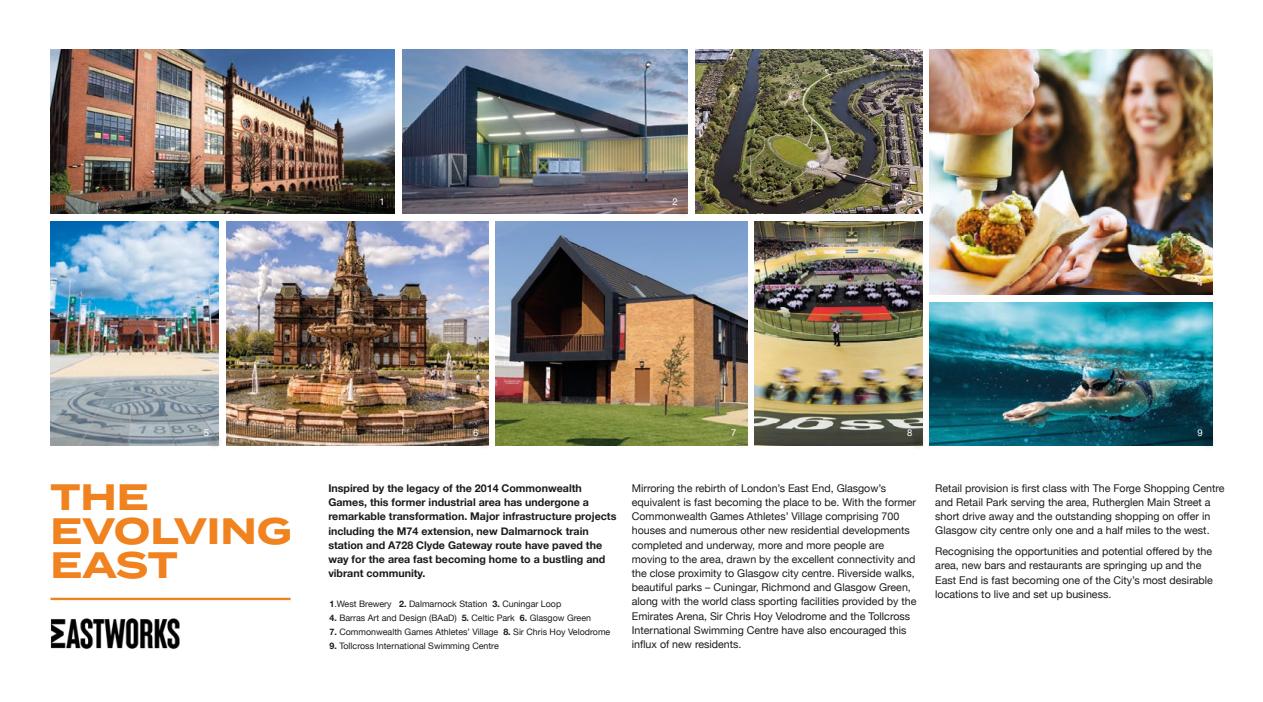
<style>
.page{position:relative;width:1263px;height:702px;background:#fff}
.page>*{position:absolute;margin:0;border:0;box-sizing:border-box;transform-origin:0 0}
.t1{font:700 36.75px/34px "Termina";color:#f0821f}
.t2{font:10.65px/14.2px "Helvetica Neue";color:#1d1b19}
.t3{font:700 10.65px/14.2px "Helvetica Neue";color:#1d1b19}
.t4{font:9.45px "Helvetica Neue";color:#fff}
.t5{font:8.85px "Helvetica Neue";color:#1d1b19}
.s1{font-weight:700}
</style>
<div class="page">
<img style="left:929px;top:49px;width:283px;height:246px">
<img style="left:929px;top:302px;width:283px;height:143px">
<img style="left:50px;top:221px;width:169px;height:224px">
<img style="left:51px;top:49px;width:344px;height:165px">
<img style="left:226px;top:221px;width:262px;height:224px">
<img style="left:495px;top:221px;width:252px;height:224px">
<img style="left:754px;top:221px;width:168px;height:224px">
<img style="left:402px;top:49px;width:286px;height:165px">
<img style="left:695px;top:49px;width:227px;height:165px">
<div style="left:383px;top:201px;width:15px;height:17px;background:#000;opacity:.75"></div>
<div style="left:206px;top:431px;width:17px;height:19px;background:#000;opacity:.75"></div>
<div style="left:476px;top:431px;width:17px;height:19px;background:#000;opacity:.75"></div>
<div style="left:734px;top:431px;width:16px;height:19px;background:#000;opacity:.75"></div>
<div style="left:909px;top:431px;width:18px;height:19px;background:#000;opacity:.75"></div>
<div style="left:1200px;top:431px;width:17px;height:19px;background:#000;opacity:.75"></div>
<div style="left:675px;top:200px;width:16px;height:19px;background:#000;opacity:.75"></div>
<div style="left:904px;top:195px;width:11px;height:13px;background:#000;opacity:.86"></div>
<div style="left:1201px;top:281px;width:15px;height:18px;background:#000;opacity:.75"></div>
<img style="left:50px;top:618px;width:130px;height:31px">
<hr style="left:51px;top:597px;width:240px;height:3px;background:#f0821f">
<p class="t4" style="left:380px;top:194px;width:7px">1</p>
<p class="t4" style="left:673px;top:194px;width:7px">2</p>
<p class="t4" style="left:907px;top:194px;width:7px">3</p>
<p class="t4" style="left:1197px;top:275px;width:7px">4</p>
<p class="t4" style="left:204px;top:426px;width:7px">5</p>
<p class="t4" style="left:473px;top:426px;width:7px">6</p>
<p class="t4" style="left:731px;top:426px;width:7px">7</p>
<p class="t4" style="left:907px;top:426px;width:7px">8</p>
<p class="t4" style="left:1197px;top:426px;width:7px">9</p>
<h1 class="t1" style="left:51px;top:480px;width:243px">THE<br>EVOLVING<br>EAST</h1>
<p class="t3" style="left:328px;top:481px;width:290px">Inspired by the legacy of the 2014 Commonwealth Games, this former industrial area has undergone a remarkable transformation. Major infrastructure projects including the M74 extension, new Dalmarnock train station and A728 Clyde Gateway route have paved the way for the area fast becoming home to a bustling and vibrant community.</p>
<p class="t2" style="left:632px;top:481px;width:286px">Mirroring the rebirth of London’s East End, Glasgow’s equivalent is fast becoming the place to be. With the former Commonwealth Games Athletes’ Village comprising 700 houses and numerous other new residential developments completed and underway, more and more people are moving to the area, drawn by the excellent connectivity and the close proximity to Glasgow city centre. Riverside walks, beautiful parks – Cuningar, Richmond and Glasgow Green, along with the world class sporting facilities provided by the Emirates Arena, Sir Chris Hoy Velodrome and the Tollcross International Swimming Centre have also encouraged this influx of new residents.</p>
<p class="t2" style="left:935px;top:481px;width:291px">Retail provision is first class with The Forge Shopping Centre and Retail Park serving the area, Rutherglen Main Street a short drive away and the outstanding shopping on offer in Glasgow city centre only one and a half miles to the west.</p>
<p class="t2" style="left:935px;top:545px;width:279px">Recognising the opportunities and potential offered by the area, new bars and restaurants are springing up and the East End is fast becoming one of the City’s most desirable locations to live and set up business.</p>
<p class="t5" style="left:329px;top:597px;width:233px"><span class="s1">1</span>.West Brewery <span class="s1">2.</span> Dalmarnock Station <span class="s1">3.</span> Cuningar Loop</p>
<p class="t5" style="left:329px;top:611px;width:263px"><span class="s1">4.</span> Barras Art and Design (BAaD) <span class="s1">5.</span> Celtic Park <span class="s1">6.</span> Glasgow Green</p>
<p class="t5" style="left:329px;top:625px;width:282px"><span class="s1">7.</span> Commonwealth Games Athletes’ Village <span class="s1">8.</span> Sir Chris Hoy Velodrome</p>
<p class="t5" style="left:329px;top:640px;width:171px"><span class="s1">9.</span> Tollcross International Swimming Centre</p>
</div>
